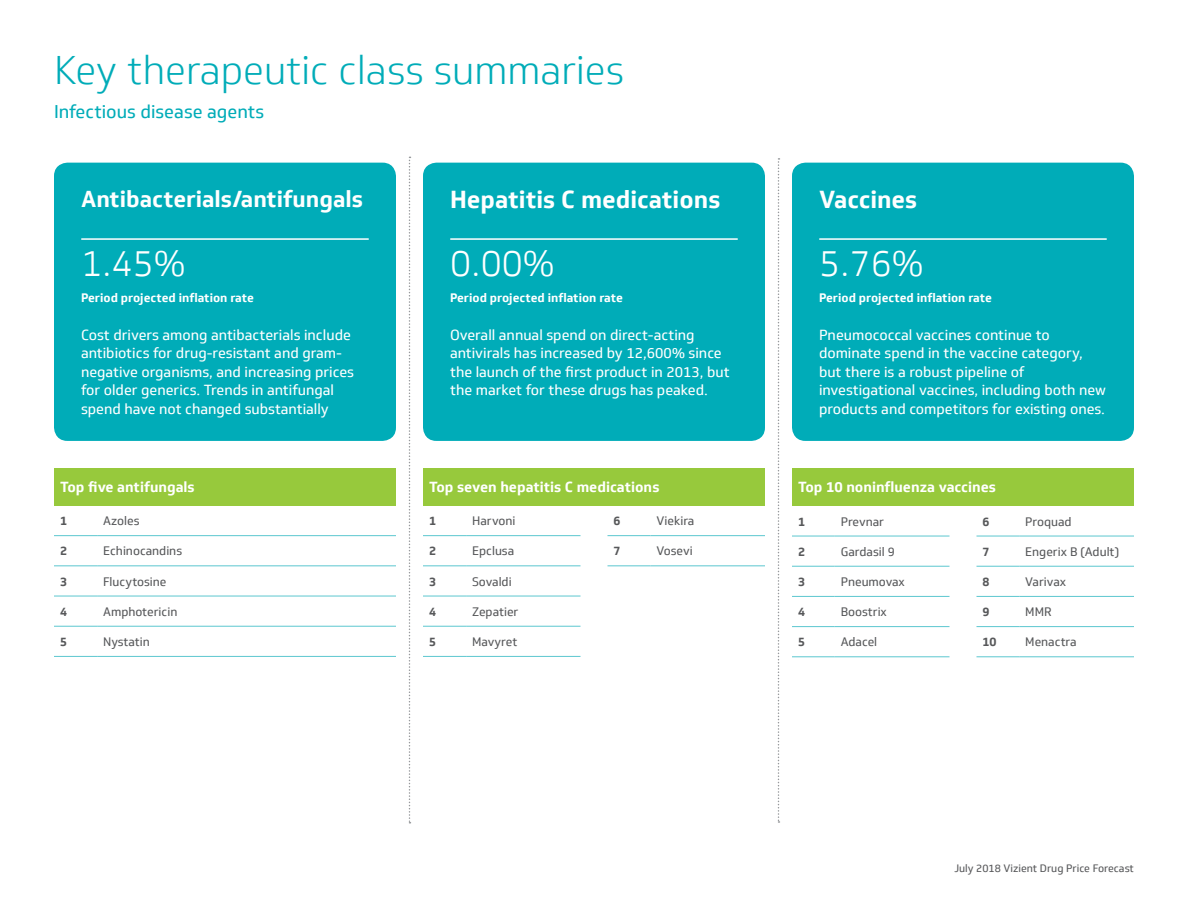
<style>
.page{position:relative;width:1188px;height:918px;background:#fff}
.page>*{position:absolute;margin:0;border:0;box-sizing:border-box;transform-origin:0 0}
.t1{font:300 39px "Soleto";color:#00acb8}
.t2{font:300 36px "Soleto";color:#fff}
.t3{font:700 24px "Soleto";color:#fff}
.t4{font:700 22.5px "Soleto";color:#fff}
.t5{font:18px "Soleto";color:#00acb8}
.t6{font:14.25px/18.5px "Soleto";color:#fff}
.t7{font:700 14.25px "Soleto";color:#fff}
.t8{font:12px "Soleto";color:#57585a}
.t9{font:700 12px "Soleto";color:#fff}
.t10{font:700 12px "Soleto";color:#57585a}
.t11{font:10.5px "Soleto";color:#57585a}
</style>
<div class="page">
<div style="left:54px;top:163px;width:342px;height:278px;background:#00acb8;border-radius:14px"></div>
<hr style="left:82px;top:238px;width:286px;height:2px;background:#fff">
<div style="left:423px;top:163px;width:342px;height:278px;background:#00acb8;border-radius:14px"></div>
<hr style="left:451px;top:238px;width:286px;height:2px;background:#fff">
<div style="left:792px;top:163px;width:342px;height:278px;background:#00acb8;border-radius:14px"></div>
<hr style="left:820px;top:238px;width:286px;height:2px;background:#fff">
<svg style="left:409px;top:157px;width:2px;height:667px"></svg>
<svg style="left:778px;top:158px;width:1px;height:665px"></svg>
<div style="left:54px;top:468px;width:342px;height:38px;background:#97c93c"></div>
<div style="left:423px;top:468px;width:342px;height:38px;background:#97c93c"></div>
<div style="left:792px;top:468px;width:342px;height:38px;background:#97c93c"></div>
<hr style="left:792px;top:536px;width:43px;height:1px;background:#5cc7d0">
<hr style="left:835px;top:536px;width:115px;height:1px;background:#5cc7d0">
<hr style="left:792px;top:566px;width:43px;height:1px;background:#5cc7d0">
<hr style="left:835px;top:566px;width:115px;height:1px;background:#5cc7d0">
<hr style="left:792px;top:596px;width:43px;height:1px;background:#5cc7d0">
<hr style="left:835px;top:596px;width:115px;height:1px;background:#5cc7d0">
<hr style="left:792px;top:626px;width:43px;height:1px;background:#5cc7d0">
<hr style="left:835px;top:626px;width:115px;height:1px;background:#5cc7d0">
<hr style="left:792px;top:656px;width:43px;height:1px;background:#5cc7d0">
<hr style="left:835px;top:656px;width:115px;height:1px;background:#5cc7d0">
<hr style="left:423px;top:535px;width:43px;height:1px;background:#5cc7d0">
<hr style="left:466px;top:535px;width:114px;height:1px;background:#5cc7d0">
<hr style="left:423px;top:565px;width:43px;height:1px;background:#5cc7d0">
<hr style="left:466px;top:565px;width:114px;height:1px;background:#5cc7d0">
<hr style="left:423px;top:596px;width:43px;height:1px;background:#5cc7d0">
<hr style="left:466px;top:596px;width:114px;height:1px;background:#5cc7d0">
<hr style="left:423px;top:626px;width:43px;height:1px;background:#5cc7d0">
<hr style="left:466px;top:626px;width:114px;height:1px;background:#5cc7d0">
<hr style="left:423px;top:656px;width:43px;height:1px;background:#5cc7d0">
<hr style="left:466px;top:656px;width:114px;height:1px;background:#5cc7d0">
<hr style="left:54px;top:535px;width:43px;height:1px;background:#5cc7d0">
<hr style="left:97px;top:535px;width:299px;height:1px;background:#5cc7d0">
<hr style="left:54px;top:565px;width:43px;height:1px;background:#5cc7d0">
<hr style="left:97px;top:565px;width:299px;height:1px;background:#5cc7d0">
<hr style="left:54px;top:596px;width:43px;height:1px;background:#5cc7d0">
<hr style="left:97px;top:596px;width:299px;height:1px;background:#5cc7d0">
<hr style="left:54px;top:626px;width:43px;height:1px;background:#5cc7d0">
<hr style="left:97px;top:626px;width:299px;height:1px;background:#5cc7d0">
<hr style="left:54px;top:656px;width:43px;height:1px;background:#5cc7d0">
<hr style="left:97px;top:656px;width:299px;height:1px;background:#5cc7d0">
<hr style="left:608px;top:535px;width:43px;height:1px;background:#5cc7d0">
<hr style="left:651px;top:535px;width:114px;height:1px;background:#5cc7d0">
<hr style="left:608px;top:565px;width:43px;height:1px;background:#5cc7d0">
<hr style="left:651px;top:565px;width:114px;height:1px;background:#5cc7d0">
<hr style="left:976px;top:536px;width:43px;height:1px;background:#5cc7d0">
<hr style="left:1019px;top:536px;width:115px;height:1px;background:#5cc7d0">
<hr style="left:976px;top:566px;width:43px;height:1px;background:#5cc7d0">
<hr style="left:1019px;top:566px;width:115px;height:1px;background:#5cc7d0">
<hr style="left:976px;top:596px;width:43px;height:1px;background:#5cc7d0">
<hr style="left:1019px;top:596px;width:115px;height:1px;background:#5cc7d0">
<hr style="left:976px;top:626px;width:43px;height:1px;background:#5cc7d0">
<hr style="left:1019px;top:626px;width:115px;height:1px;background:#5cc7d0">
<hr style="left:976px;top:656px;width:43px;height:1px;background:#5cc7d0">
<hr style="left:1019px;top:656px;width:115px;height:1px;background:#5cc7d0">
<h1 class="t1" style="left:54px;top:47px;width:572px">Key therapeutic class summaries</h1>
<p class="t5" style="left:54px;top:101px;width:212px">Infectious disease agents</p>
<h3 class="t4" style="left:81px;top:184px;width:284px">Antibacterials/antifungals</h3>
<h2 class="t2" style="left:81px;top:242px;width:106px">1.45%</h2>
<p class="t9" style="left:81px;top:290px;width:174px">Period projected inflation rate</p>
<p class="t6" style="left:81px;top:326px;width:275px">Cost drivers among antibacterials include antibiotics for drug-resistant and gram&shy;negative organisms, and increasing prices for older generics. Trends in antifungal spend have not changed substantially</p>
<h3 class="t3" style="left:450px;top:184px;width:272px">Hepatitis C medications</h3>
<h2 class="t2" style="left:450px;top:242px;width:106px">0.00%</h2>
<p class="t9" style="left:450px;top:290px;width:174px">Period projected inflation rate</p>
<p class="t6" style="left:450px;top:326px;width:281px">Overall annual spend on direct-acting antivirals has increased by 12,600% since the launch of the first product in 2013, but the market for these drugs has peaked.</p>
<h3 class="t3" style="left:819px;top:184px;width:100px">Vaccines</h3>
<h2 class="t2" style="left:819px;top:242px;width:106px">5.76%</h2>
<p class="t9" style="left:819px;top:290px;width:174px">Period projected inflation rate</p>
<p class="t6" style="left:819px;top:326px;width:288px">Pneumococcal vaccines continue to dominate spend in the vaccine category, but there is a robust pipeline of investigational vaccines, including both new products and competitors for existing ones.</p>
<p class="t7" style="left:60px;top:478px;width:136px">Top five antifungals</p>
<p class="t7" style="left:429px;top:478px;width:232px">Top seven hepatitis C medications</p>
<p class="t7" style="left:798px;top:478px;width:200px">Top 10 noninfluenza vaccines</p>
<p class="t10" style="left:798px;top:514px;width:9px">1</p>
<p class="t8" style="left:841px;top:514px;width:45px">Prevnar</p>
<p class="t10" style="left:798px;top:544px;width:9px">2</p>
<p class="t8" style="left:841px;top:544px;width:56px">Gardasil 9</p>
<p class="t10" style="left:798px;top:574px;width:9px">3</p>
<p class="t8" style="left:841px;top:574px;width:66px">Pneumovax</p>
<p class="t10" style="left:798px;top:604px;width:9px">4</p>
<p class="t8" style="left:841px;top:605px;width:48px">Boostrix</p>
<p class="t10" style="left:798px;top:634px;width:9px">5</p>
<p class="t8" style="left:841px;top:635px;width:38px">Adacel</p>
<p class="t10" style="left:60px;top:513px;width:9px">1</p>
<p class="t8" style="left:103px;top:514px;width:38px">Azoles</p>
<p class="t10" style="left:60px;top:543px;width:9px">2</p>
<p class="t8" style="left:103px;top:544px;width:81px">Echinocandins</p>
<p class="t10" style="left:60px;top:574px;width:9px">3</p>
<p class="t8" style="left:103px;top:574px;width:65px">Flucytosine</p>
<p class="t10" style="left:60px;top:604px;width:9px">4</p>
<p class="t8" style="left:103px;top:604px;width:76px">Amphotericin</p>
<p class="t10" style="left:60px;top:634px;width:9px">5</p>
<p class="t8" style="left:103px;top:634px;width:48px">Nystatin</p>
<p class="t10" style="left:614px;top:513px;width:9px">6</p>
<p class="t8" style="left:657px;top:514px;width:39px">Viekira</p>
<p class="t10" style="left:614px;top:543px;width:9px">7</p>
<p class="t8" style="left:657px;top:544px;width:38px">Vosevi</p>
<p class="t10" style="left:429px;top:513px;width:9px">1</p>
<p class="t8" style="left:472px;top:514px;width:45px">Harvoni</p>
<p class="t10" style="left:429px;top:543px;width:9px">2</p>
<p class="t8" style="left:472px;top:544px;width:44px">Epclusa</p>
<p class="t10" style="left:429px;top:574px;width:9px">3</p>
<p class="t8" style="left:472px;top:574px;width:41px">Sovaldi</p>
<p class="t10" style="left:429px;top:604px;width:9px">4</p>
<p class="t8" style="left:472px;top:604px;width:48px">Zepatier</p>
<p class="t10" style="left:429px;top:634px;width:9px">5</p>
<p class="t8" style="left:472px;top:634px;width:47px">Mavyret</p>
<p class="t10" style="left:982px;top:514px;width:9px">6</p>
<p class="t8" style="left:1025px;top:514px;width:48px">Proquad</p>
<p class="t10" style="left:982px;top:544px;width:9px">7</p>
<p class="t8" style="left:1025px;top:544px;width:95px">Engerix B (Adult)</p>
<p class="t10" style="left:982px;top:574px;width:9px">8</p>
<p class="t8" style="left:1025px;top:574px;width:42px">Varivax</p>
<p class="t10" style="left:982px;top:604px;width:9px">9</p>
<p class="t8" style="left:1025px;top:605px;width:28px">MMR</p>
<p class="t10" style="left:982px;top:634px;width:16px">10</p>
<p class="t8" style="left:1025px;top:635px;width:53px">Menactra</p>
<p class="t11" style="left:954px;top:862px;width:181px">July 2018 Vizient Drug Price Forecast</p>
</div>
